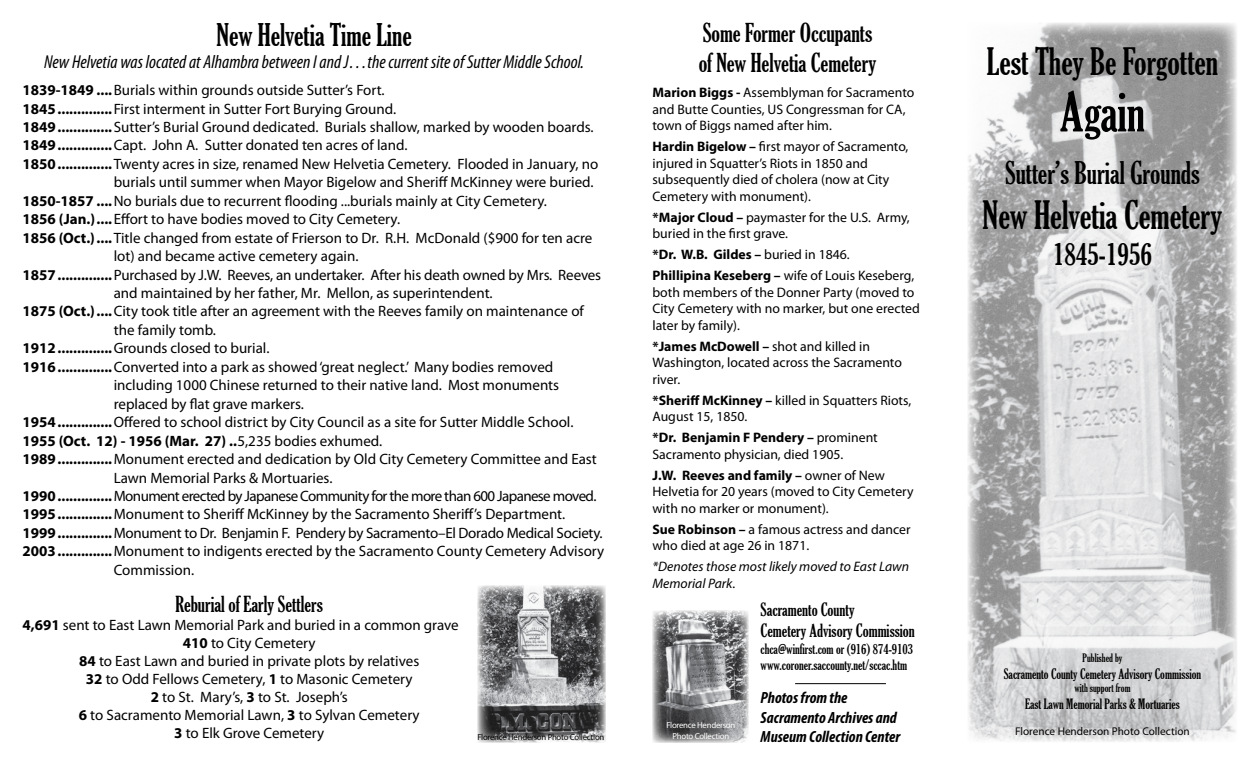
<style>
.page{position:relative;width:1260px;height:765px;background:#fff}
.page>*{position:absolute;margin:0;border:0;box-sizing:border-box;transform-origin:0 0}
.t1{font:extra-condensed 53.75px "Gloucester";color:#000}
.t2{font:extra-condensed 37.5px "Gloucester";color:#000}
.t3{font:extra-condensed 36.25px "Gloucester";color:#000}
.t4{font:extra-condensed 30px "Gloucester";color:#000}
.t5{font:extra-condensed 25px/30px "Gloucester";color:#000}
.t6{font:extra-condensed 21.25px "Gloucester";color:#000}
.t7{font:italic condensed 18.75px "Myriad Pro";color:#000}
.t8{font:extra-condensed 17.5px/21px "Gloucester";color:#000}
.t9{font:italic 700 condensed 16.25px/19.5px "Myriad Pro";color:#000}
.t10{font:15px "Myriad Pro";color:#000}
.t11{font:15px "Myriad Pro";letter-spacing:-.02em;color:#000}
.t12{font:15px "Myriad Pro";letter-spacing:-.04em;color:#000}
.t13{font:700 15px "Myriad Pro";color:#000}
.t14{font:13.75px/16.5px "Myriad Pro";color:#000}
.t15{font:extra-condensed 13.75px/16.5px "Gloucester";color:#000}
.t16{font:700 13.75px/21px "Myriad Pro";color:#000}
.t17{font:italic 13.75px/16.5px "Myriad Pro";color:#000}
.t18{font:11.25px "Myriad Pro";color:#000}
.t19{font:extra-condensed 11.25px "Gloucester";color:#000}
.t20{font:8.75px "Myriad Pro";letter-spacing:-.03em;color:#000}
.t21{font:8.75px/10.5px "Myriad Pro";letter-spacing:-.03em;color:#fff;text-align:center}
.s1{font-weight:700}
.s2{font-weight:400}
</style>
<div class="page">
<img style="left:968px;top:23px;width:269px;height:719px">
<img style="left:477px;top:586px;width:129px;height:156px">
<img style="left:652px;top:610px;width:96px;height:132px">
<hr style="left:795px;top:683px;width:91px;height:1px;background:#000">
<h3 class="t4" style="left:217px;top:17px;width:197px">New Helvetia Time Line</h3>
<p class="t7" style="left:44px;top:51px;width:541px">New Helvetia was located at Alhambra between I and J…the current site of Sutter Middle School.</p>
<p class="t10" style="left:22px;top:81px;width:364px"><span class="s1">1839-1849 ....</span>Burials within grounds outside Sutter’s Fort.</p>
<p class="t10" style="left:22px;top:99px;width:375px"><span class="s1">1845..............</span>First interment in Sutter Fort Burying Ground.</p>
<p class="t10" style="left:22px;top:118px;width:573px"><span class="s1">1849..............</span>Sutter’s Burial Ground dedicated. Burials shallow, marked by wooden boards.</p>
<p class="t10" style="left:22px;top:136px;width:387px"><span class="s1">1849..............</span>Capt. John A. Sutter donated ten acres of land.</p>
<p class="t10" style="left:22px;top:155px;width:577px"><span class="s1">1850..............</span>Twenty acres in size, renamed New Helvetia Cemetery. Flooded in January, no</p>
<p class="t10" style="left:114px;top:173px;width:481px">burials until summer when Mayor Bigelow and Sheriff McKinney were buried.</p>
<p class="t10" style="left:22px;top:192px;width:526px"><span class="s1">1850-1857 ....</span>No burials due to recurrent flooding ...burials mainly at City Cemetery.</p>
<p class="t10" style="left:22px;top:210px;width:379px"><span class="s1">1856 (Jan.)....</span>Effort to have bodies moved to City Cemetery.</p>
<p class="t10" style="left:22px;top:228px;width:571px"><span class="s1">1856 (Oct.)....</span>Title changed from estate of Frierson to Dr. R.H. McDonald ($900 for ten acre</p>
<p class="t10" style="left:114px;top:247px;width:246px">lot) and became active cemetery again.</p>
<p class="t10" style="left:22px;top:265px;width:580px"><span class="s1">1857..............</span>Purchased by J.W. Reeves, an undertaker. After his death owned by Mrs. Reeves</p>
<p class="t10" style="left:114px;top:284px;width:380px">and maintained by her father, Mr. Mellon, as superintendent.</p>
<p class="t10" style="left:22px;top:302px;width:563px"><span class="s1">1875 (Oct.)....</span>City took title after an agreement with the Reeves family on maintenance of</p>
<p class="t10" style="left:114px;top:321px;width:104px">the family tomb.</p>
<p class="t10" style="left:22px;top:339px;width:248px"><span class="s1">1912..............</span>Grounds closed to burial.</p>
<p class="t10" style="left:22px;top:358px;width:532px"><span class="s1">1916..............</span>Converted into a park as showed ‘great neglect.’ Many bodies removed</p>
<p class="t10" style="left:114px;top:376px;width:447px">including 1000 Chinese returned to their native land. Most monuments</p>
<p class="t10" style="left:114px;top:394px;width:192px">replaced by flat grave markers.</p>
<p class="t10" style="left:22px;top:413px;width:552px"><span class="s1">1954..............</span>Offered to school district by City Council as a site for Sutter Middle School.</p>
<p class="t13" style="left:22px;top:431px;width:361px">1955 (Oct. 12) - 1956 (Mar. 27) ..<span class="s2">5,235 bodies exhumed.</span></p>
<p class="t10" style="left:23px;top:450px;width:576px"><span class="s1">1989..............</span>Monument erected and dedication by Old City Cemetery Committee and East</p>
<p class="t10" style="left:114px;top:468px;width:220px">Lawn Memorial Parks &amp; Mortuaries.</p>
<p class="t12" style="left:23px;top:487px;width:575px"><span class="s1">1990 ..............</span>Monument erected by Japanese Community for the more than 600 Japanese moved.</p>
<p class="t10" style="left:23px;top:505px;width:544px"><span class="s1">1995..............</span>Monument to Sheriff McKinney by the Sacramento Sheriff’s Department.</p>
<p class="t11" style="left:23px;top:524px;width:582px"><span class="s1">1999..............</span>Monument to Dr. Benjamin F. Pendery by Sacramento–El Dorado Medical Society.</p>
<p class="t10" style="left:23px;top:542px;width:583px"><span class="s1">2003..............</span>Monument to indigents erected by the Sacramento County Cemetery Advisory</p>
<p class="t10" style="left:114px;top:561px;width:82px">Commission.</p>
<h3 class="t6" style="left:175px;top:592px;width:149px">Reburial of Early Settlers</h3>
<p class="t10" style="left:22px;top:615px;width:438px"><span class="s1">4,691</span> sent to East Lawn Memorial Park and buried in a common grave</p>
<p class="t10" style="left:183px;top:633px;width:134px"><span class="s1">410</span> to City Cemetery</p>
<p class="t10" style="left:79px;top:651px;width:342px"><span class="s1">84</span> to East Lawn and buried in private plots by relatives</p>
<p class="t10" style="left:86px;top:669px;width:328px"><span class="s1">32</span> to Odd Fellows Cemetery, <span class="s1">1</span> to Masonic Cemetery</p>
<p class="t10" style="left:151px;top:687px;width:198px"><span class="s1">2</span> to St. Mary’s, <span class="s1">3</span> to St. Joseph’s</p>
<p class="t10" style="left:79px;top:705px;width:342px"><span class="s1">6</span> to Sacramento Memorial Lawn, <span class="s1">3</span> to Sylvan Cemetery</p>
<p class="t10" style="left:174px;top:723px;width:152px"><span class="s1">3</span> to Elk Grove Cemetery</p>
<p class="t18" style="left:1015px;top:725px;width:176px">Florence Henderson Photo Collection</p>
<h3 class="t5" style="left:699px;top:18px;width:179px">Some Former Occupants of New Helvetia Cemetery</h3>
<p class="t14" style="left:652px;top:84px;width:263px"><span class="s1">Marion Biggs -</span> Assemblyman for Sacramento and Butte Counties, US Congressman for CA, town of Biggs named after him.</p>
<p class="t14" style="left:652px;top:138px;width:257px"><span class="s1">Hardin Bigelow –</span> first mayor of Sacramento, injured in Squatter’s Riots in 1850 and subsequently died of cholera (now at City Cemetery with monument).</p>
<p class="t14" style="left:652px;top:209px;width:259px"><span class="s1">*Major Cloud –</span> paymaster for the U.S. Army, buried in the first grave.</p>
<p class="t16" style="left:652px;top:244px;width:263px">*Dr. W.B. Gildes – <span class="s2">buried in 1846.<br></span>Phillipina Keseberg – <span class="s2">wife of Louis Keseberg,</span></p>
<p class="t14" style="left:652px;top:284px;width:269px">both members of the Donner Party (moved to<br>City Cemetery with no marker, but one erected later by family).</p>
<p class="t14" style="left:652px;top:338px;width:251px"><span class="s1">*James McDowell –</span> shot and killed in<br>Washington, located across the Sacramento river.</p>
<p class="t14" style="left:652px;top:392px;width:260px"><span class="s1">*Sheriff McKinney –</span> killed in Squatters Riots,<br>August 15, 1850.</p>
<p class="t14" style="left:652px;top:429px;width:227px"><span class="s1">*Dr. Benjamin F Pendery –</span> prominent<br>Sacramento physician, died 1905.</p>
<p class="t14" style="left:652px;top:467px;width:263px"><span class="s1">J.W. Reeves and family –</span> owner of New<br>Helvetia for 20 years (moved to City Cemetery with no marker or monument).</p>
<p class="t14" style="left:652px;top:521px;width:260px"><span class="s1">Sue Robinson –</span> a famous actress and dancer who died at age 26 in 1871.</p>
<p class="t17" style="left:652px;top:558px;width:258px">*Denotes those most likely moved to East Lawn<br>Memorial Park.</p>
<p class="t8" style="left:761px;top:600px;width:156px">Sacramento County<br>Cemetery Advisory Commission</p>
<p class="t15" style="left:761px;top:641px;width:154px">chca@winfirst.com or (916) 874-9103 www.coroner.saccounty.net/sccac.htm</p>
<h3 class="t3" style="left:987px;top:41px;width:233px">Lest They Be Forgotten</h3>
<h1 class="t1" style="left:1060px;top:81px;width:87px">Again</h1>
<h3 class="t4" style="left:1005px;top:156px;width:196px">Sutter’s Burial Grounds</h3>
<h2 class="t2" style="left:983px;top:194px;width:241px">New Helvetia Cemetery</h2>
<h3 class="t4" style="left:1053px;top:237px;width:101px">1845-1956</h3>
<p class="t19" style="left:1083px;top:652px;width:41px">Published by</p>
<p class="t15" style="left:1004px;top:666px;width:199px">Sacramento County Cemetery Advisory Commission</p>
<p class="t19" style="left:1075px;top:682px;width:57px">with support from</p>
<p class="t15" style="left:1025px;top:696px;width:156px">East Lawn Memorial Parks &amp; Mortuaries</p>
<p class="t9" style="left:761px;top:688px;width:141px">Photos from the<br>Sacramento Archives and<br>Museum Collection Center</p>
<p class="t20" style="left:477px;top:732px;width:128px">Florence Henderson Photo Collection</p>
<p class="t21" style="left:666px;top:720px;width:70px">Florence Henderson<br>Photo Collection</p>
</div>
